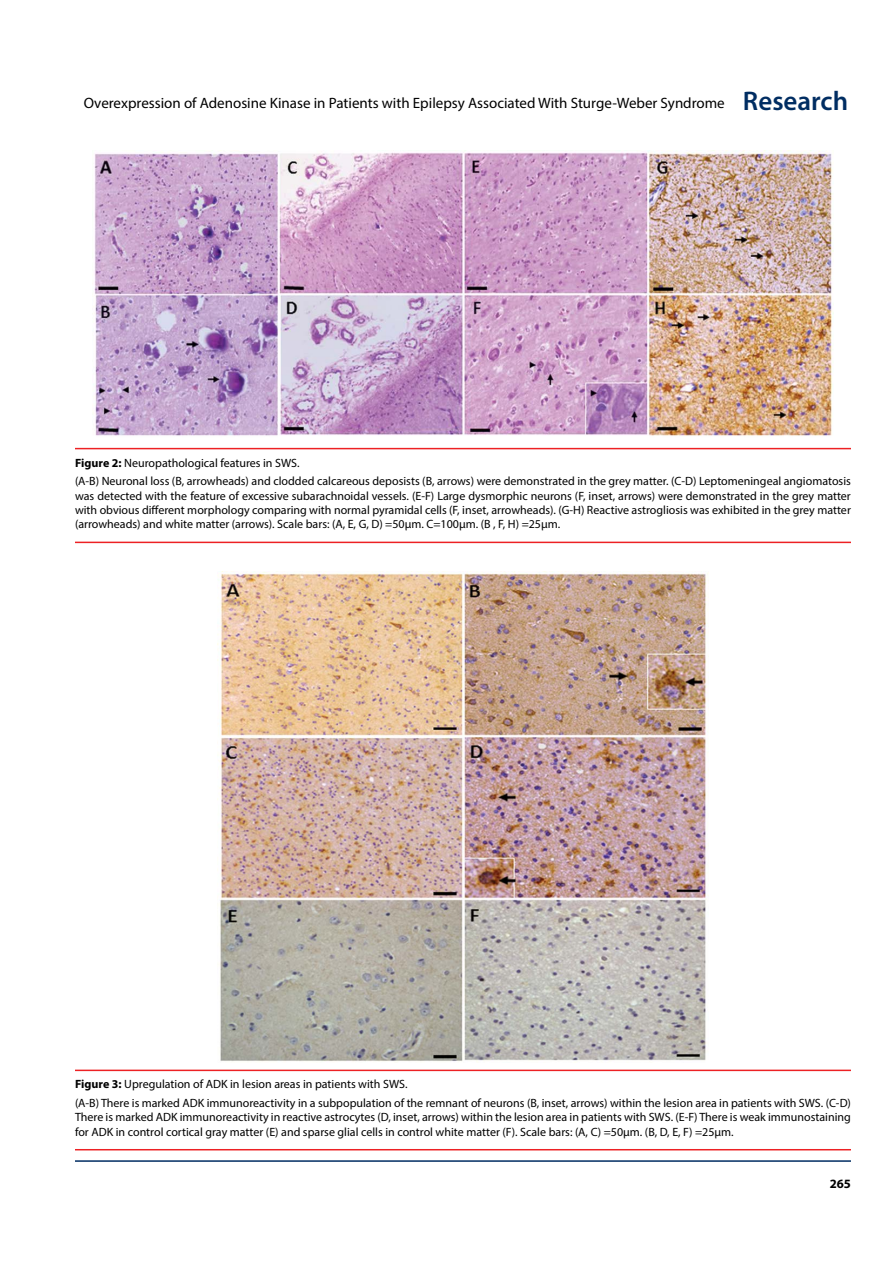
<style>
.page{position:relative;width:893px;height:1263px;background:#fff}
.page>*{position:absolute;margin:0;border:0;box-sizing:border-box;transform-origin:0 0}
.t1{font:15px "Myriad Pro";color:#000}
.t2{font:700 12.75px "Myriad Pro";color:#000}
.t3{font:12px/14.4px "Myriad Pro";color:#000}
.s1{font-weight:600;font-size:27px;color:#002d62}
.s2{font-weight:700}
</style>
<div class="page">
<hr style="left:75px;top:1160px;width:776px;height:2px;background:#002d62">
<hr style="left:75px;top:448px;width:776px;height:1px;background:#ed2124">
<hr style="left:75px;top:542px;width:776px;height:1px;background:#ed2124">
<img style="left:94px;top:150px;width:739px;height:286px">
<hr style="left:75px;top:1069px;width:776px;height:2px;background:#ed2124">
<hr style="left:75px;top:1149px;width:776px;height:1px;background:#ed2124">
<img style="left:217px;top:571px;width:492px;height:491px">
<p class="t1" style="left:84px;top:94px;width:766px">Overexpression of Adenosine Kinase in Patients with Epilepsy Associated With Sturge-Weber Syndrome <span class="s1">Research</span></p>
<p class="t3" style="left:75px;top:453px;width:777px;line-height:18.6px"><span class="s2">Figure 2:</span> Neuropathological features in SWS.<br>(A-B) Neuronal loss (B, arrowheads) and clodded calcareous deposists (B, arrows) were demonstrated in the grey matter. (C-D) Leptomeningeal angiomatosis</p>
<p class="t3" style="left:75px;top:488px;width:777px;text-align:justify">was detected with the feature of excessive subarachnoidal vessels. (E-F) Large dysmorphic neurons (F, inset, arrows) were demonstrated in the grey matter with obvious different morphology comparing with normal pyramidal cells (F, inset, arrowheads). (G-H) Reactive astrogliosis was exhibited in the grey matter (arrowheads) and white matter (arrows). Scale bars: (A, E, G, D) =50μm. C=100μm. (B , F, H) =25μm.</p>
<p class="t3" style="left:75px;top:1075px;width:777px;line-height:18.6px"><span class="s2">Figure 3:</span> Upregulation of ADK in lesion areas in patients with SWS.<br>(A-B) There is marked ADK immunoreactivity in a subpopulation of the remnant of neurons (B, inset, arrows) within the lesion area in patients with SWS. (C-D)</p>
<p class="t3" style="left:75px;top:1110px;width:777px">There is marked ADK immunoreactivity in reactive astrocytes (D, inset, arrows) within the lesion area in patients with SWS. (E-F) There is weak immunostaining for ADK in control cortical gray matter (E) and sparse glial cells in control white matter (F). Scale bars: (A, C) =50μm. (B, D, E, F) =25μm.</p>
<p class="t2" style="left:830px;top:1176px;width:23px">265</p>
</div>
